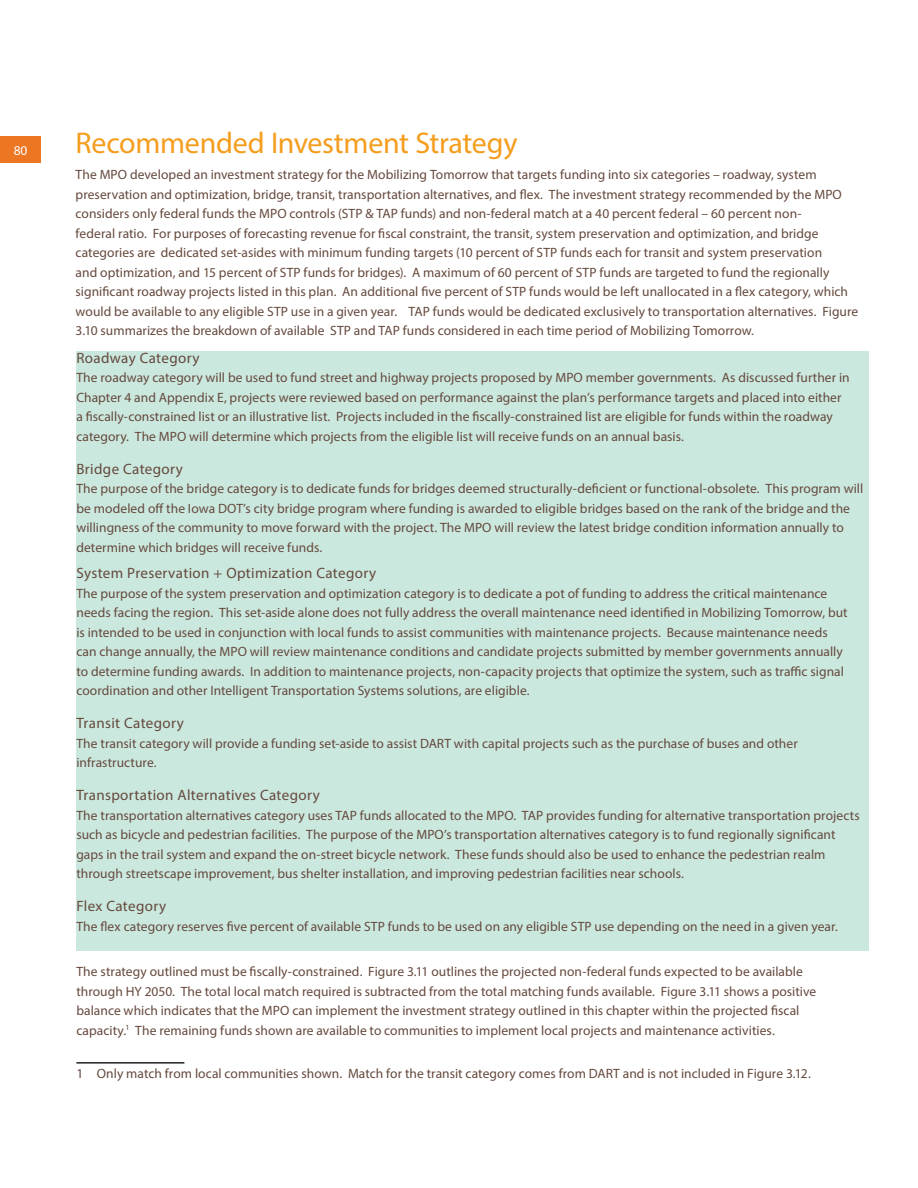
<style>
.page{position:relative;width:918px;height:1188px;background:#fff}
.page>*{position:absolute;margin:0;border:0;box-sizing:border-box;transform-origin:0 0}
.HEAD_2{font:30px "Myriad Pro";letter-spacing:-.01em;color:#f59d1d}
.BodyBold10pt{font:15px "Myriad Pro";letter-spacing:.025em;color:#65493d}
.BODY{font:15px "Myriad Pro";letter-spacing:.025em;color:#65493d}
.BODY-2{font:13.5px/19.5px "Myriad Pro";letter-spacing:.005em;color:#65493d}
.Footnote_text{font:13.5px "Myriad Pro";color:#65493d}
.t1{font:13.5px "Myriad Pro";color:#fff}
</style>
<div class="page">
<div style="left:0;top:136px;width:41px;height:27px;background:#ed7623"></div>
<hr style="left:76px;top:1062px;width:108px;height:2px;background:#231f20">
<div style="left:76px;top:351px;width:793px;height:599px;background:#cbe8df"></div>
<p class="t1" style="left:14px;top:142px;width:15px">80</p>
<p class="HEAD_2" style="left:76px;top:124px;width:444px">Recommended Investment Strategy</p>
<p class="BODY-2" style="left:76px;top:165px;width:784px">The MPO developed an investment strategy for the Mobilizing Tomorrow that targets funding into six categories – roadway, system preservation and optimization, bridge, transit, transportation alternatives, and flex. The investment strategy recommended by the MPO considers only federal funds the MPO controls (STP &amp; TAP funds) and non-federal match at a 40 percent federal – 60 percent non-<br>federal ratio. For purposes of forecasting revenue for fiscal constraint, the transit, system preservation and optimization, and bridge categories are dedicated set-asides with minimum funding targets (10 percent of STP funds each for transit and system preservation<br>and optimization, and 15 percent of STP funds for bridges). A maximum of 60 percent of STP funds are targeted to fund the regionally significant roadway projects listed in this plan. An additional five percent of STP funds would be left unallocated in a flex category, which would be available to any eligible STP use in a given year. TAP funds would be dedicated exclusively to transportation alternatives. Figure 3.10 summarizes the breakdown of available STP and TAP funds considered in each time period of Mobilizing Tomorrow.</p>
<p class="BodyBold10pt" style="left:76px;top:348px;width:125px">Roadway Category</p>
<p class="BODY-2" style="left:76px;top:368px;width:775px">The roadway category will be used to fund street and highway projects proposed by MPO member governments. As discussed further in Chapter 4 and Appendix E, projects were reviewed based on performance against the plan’s performance targets and placed into either a fiscally-constrained list or an illustrative list. Projects included in the fiscally-constrained list are eligible for funds within the roadway category. The MPO will determine which projects from the eligible list will receive funds on an annual basis.</p>
<p class="BODY" style="left:76px;top:459px;width:108px">Bridge Category</p>
<p class="BODY-2" style="left:76px;top:479px;width:788px">The purpose of the bridge category is to dedicate funds for bridges deemed structurally-deficient or functional-obsolete. This program will be modeled off the Iowa DOT’s city bridge program where funding is awarded to eligible bridges based on the rank of the bridge and the willingness of the community to move forward with the project. The MPO will review the latest bridge condition information annually to determine which bridges will receive funds.</p>
<p class="BodyBold10pt" style="left:76px;top:564px;width:301px">System Preservation + Optimization Category</p>
<p class="BODY-2" style="left:76px;top:583px;width:773px">The purpose of the system preservation and optimization category is to dedicate a pot of funding to address the critical maintenance needs facing the region. This set-aside alone does not fully address the overall maintenance need identified in Mobilizing Tomorrow, but is intended to be used in conjunction with local funds to assist communities with maintenance projects. Because maintenance needs can change annually, the MPO will review maintenance conditions and candidate projects submitted by member governments annually to determine funding awards. In addition to maintenance projects, non-capacity projects that optimize the system, such as traffic signal coordination and other Intelligent Transportation Systems solutions, are eligible.</p>
<p class="BodyBold10pt" style="left:76px;top:714px;width:109px">Transit Category</p>
<p class="BODY-2" style="left:76px;top:733px;width:723px">The transit category will provide a funding set-aside to assist DART with capital projects such as the purchase of buses and other infrastructure.</p>
<p class="BODY" style="left:76px;top:786px;width:245px">Transportation Alternatives Category</p>
<p class="BODY-2" style="left:76px;top:805px;width:785px">The transportation alternatives category uses TAP funds allocated to the MPO. TAP provides funding for alternative transportation projects such as bicycle and pedestrian facilities. The purpose of the MPO’s transportation alternatives category is to fund regionally significant gaps in the trail system and expand the on-street bicycle network. These funds should also be used to enhance the pedestrian realm through streetscape improvement, bus shelter installation, and improving pedestrian facilities near schools.</p>
<p class="BODY" style="left:76px;top:897px;width:91px">Flex Category</p>
<p class="BODY-2" style="left:76px;top:916px;width:763px">The flex category reserves five percent of available STP funds to be used on any eligible STP use depending on the need in a given year.</p>
<p class="BODY-2" style="left:76px;top:962px;width:741px">The strategy outlined must be fiscally-constrained. Figure 3.11 outlines the projected non-federal funds expected to be available through HY 2050. The total local match required is subtracted from the total matching funds available. Figure 3.11 shows a positive balance which indicates that the MPO can implement the investment strategy outlined in this chapter within the projected fiscal capacity.<sup>1</sup> The remaining funds shown are available to communities to implement local projects and maintenance activities.</p>
<p class="Footnote_text" style="left:76px;top:1065px;width:736px">1 Only match from local communities shown. Match for the transit category comes from DART and is not included in Figure 3.12.</p>
</div>
